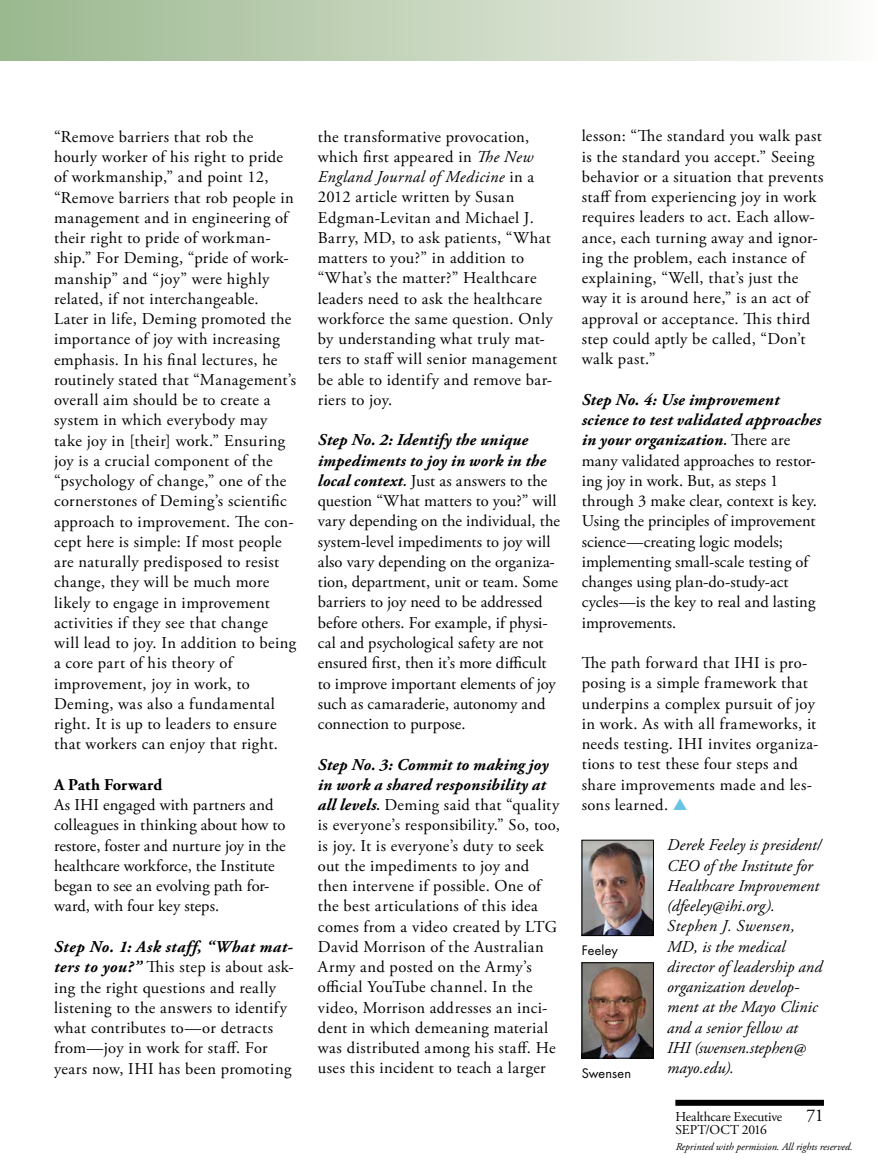
<style>
.page{position:relative;width:878px;height:1175px;background:#fff}
.page>*{position:absolute;margin:0;border:0;box-sizing:border-box;transform-origin:0 0}
.t1{font:18px "Adobe Garamond Pro";color:#000}
.t2{font:16.5px/20.2px "Adobe Garamond Pro";letter-spacing:.015em;color:#000}
.t3{font:italic 16.5px/20.2px "Adobe Garamond Pro";letter-spacing:.005em;color:#000}
.t4{font:700 16.5px "Adobe Garamond Pro";letter-spacing:.005em;color:#000}
.t5{font:13.5px/13.5px "Adobe Garamond Pro";letter-spacing:-.01em;color:#000}
.t6{font:12.75px "Futura Std";letter-spacing:.02em;color:#000}
.t7{font:italic 10.5px "Adobe Garamond Pro";color:#000}
.s1{font-weight:700;font-style:italic}
.s2{font-style:italic}
.s3{color:#69c4e3}
</style>
<div class="page">
<img style="left:583px;top:842px;width:68px;height:91px">
<div style="left:581px;top:840px;width:72px;height:95px;border:1px solid #000"></div>
<img style="left:583px;top:964px;width:68px;height:92px">
<div style="left:581px;top:962px;width:72px;height:96px;border:1px solid #000"></div>
<div style="left:0;top:0;width:878px;height:61px;background:linear-gradient(to right,#99b78c,#faf9f7)"></div>
<div style="left:675px;top:1099px;width:149px;height:6px;background:#000"></div>
<p class="t2" style="left:54px;top:127px;width:244px">“Remove barriers that rob the hourly worker of his right to pride of workmanship,” and point 12, “Remove barriers that rob people in management and in engineering of their right to pride of workman&shy;ship.” For Deming, “pride of work&shy;manship” and “joy” were highly related, if not interchangeable.<br>Later in life, Deming promoted the importance of joy with increasing emphasis. In his final lectures, he routinely stated that “Management’s overall aim should be to create a system in which everybody may take joy in [their] work.” Ensuring joy is a crucial component of the “psychology of change,” one of the cornerstones of Deming’s scientific approach to improvement. The con&shy;cept here is simple: If most people are naturally predisposed to resist change, they will be much more likely to engage in improvement activities if they see that change will lead to joy. In addition to being a core part of his theory of improvement, joy in work, to Deming, was also a fundamental right. It is up to leaders to ensure that workers can enjoy that right.</p>
<p class="t4" style="left:54px;top:775px;width:110px">A Path Forward</p>
<p class="t2" style="left:54px;top:795px;width:233px">As IHI engaged with partners and colleagues in thinking about how to restore, foster and nurture joy in the healthcare workforce, the Institute began to see an evolving path for&shy;ward, with four key steps.</p>
<p class="t2" style="left:54px;top:937px;width:241px"><span class="s1">Step No. 1: Ask staff, “What mat&shy;ters to you?”</span> This step is about ask&shy;ing the right questions and really listening to the answers to identify what contributes to—or detracts from—joy in work for staff. For years now, IHI has been promoting</p>
<p class="t2" style="left:318px;top:127px;width:241px">the transformative provocation, which first appeared in <span class="s2">The New<br>England Journal of Medicine</span> in a<br>2012 article written by Susan<br>Edgman-Levitan and Michael J.<br>Barry, MD, to ask patients, “What matters to you?” in addition to “What’s the matter?” Healthcare leaders need to ask the healthcare workforce the same question. Only by understanding what truly mat&shy;ters to staff will senior management be able to identify and remove bar&shy;riers to joy.</p>
<p class="t2" style="left:318px;top:430px;width:243px"><span class="s1">Step No. 2: Identify the unique impediments to joy in work in the local context.</span> Just as answers to the question “What matters to you?” will vary depending on the individual, the system-level impediments to joy will also vary depending on the organiza&shy;tion, department, unit or team. Some barriers to joy need to be addressed before others. For example, if physi&shy;cal and psychological safety are not ensured first, then it’s more difficult to improve important elements of joy such as camaraderie, autonomy and connection to purpose.</p>
<p class="t2" style="left:318px;top:754px;width:244px"><span class="s1">Step No. 3: Commit to making joy in work a shared responsibility at all levels.</span> Deming said that “quality is everyone’s responsibility.” So, too, is joy. It is everyone’s duty to seek out the impediments to joy and then intervene if possible. One of the best articulations of this idea comes from a video created by LTG David Morrison of the Australian Army and posted on the Army’s official YouTube channel. In the video, Morrison addresses an inci&shy;dent in which demeaning material was distributed among his staff. He uses this incident to teach a larger</p>
<p class="t2" style="left:581px;top:127px;width:243px">lesson: “The standard you walk past is the standard you accept.” Seeing behavior or a situation that prevents staff from experiencing joy in work requires leaders to act. Each allow&shy;ance, each turning away and ignor&shy;ing the problem, each instance of explaining, “Well, that’s just the way it is around here,” is an act of approval or acceptance. This third step could aptly be called, “Don’t walk past.”</p>
<p class="t2" style="left:581px;top:390px;width:241px"><span class="s1">Step No. 4: Use improvement science to test validated approaches in your organization.</span> There are many validated approaches to restor&shy;ing joy in work. But, as steps 1 through 3 make clear, context is key.<br>Using the principles of improvement science—creating logic models; implementing small-scale testing of changes using plan-do-study-act cycles—is the key to real and lasting improvements.</p>
<p class="t2" style="left:581px;top:653px;width:238px">The path forward that IHI is pro&shy;posing is a simple framework that underpins a complex pursuit of joy in work. As with all frameworks, it needs testing. IHI invites organiza&shy;tions to test these four steps and share improvements made and les&shy;sons learned. <span class="s3">▲</span></p>
<p class="t3" style="left:667px;top:835px;width:156px">Derek Feeley is president/<br>CEO of the Institute for<br>Healthcare Improvement (dfeeley@ihi.org).<br>Stephen J. Swensen,<br>MD, is the medical director of leadership and organization develop&shy;ment at the Mayo Clinic and a senior fellow at<br>IHI (swensen.stephen@ mayo.edu).</p>
<p class="t6" style="left:581px;top:942px;width:38px">Feeley</p>
<p class="t6" style="left:581px;top:1064px;width:51px">Swensen</p>
<p class="t5" style="left:675px;top:1110px;width:108px">Healthcare Executive<br>SEPT/OCT 2016</p>
<p class="t1" style="left:806px;top:1104px;width:19px">71</p>
<p class="t7" style="left:675px;top:1140px;width:178px">Reprinted with permission. All rights reserved.</p>
</div>
